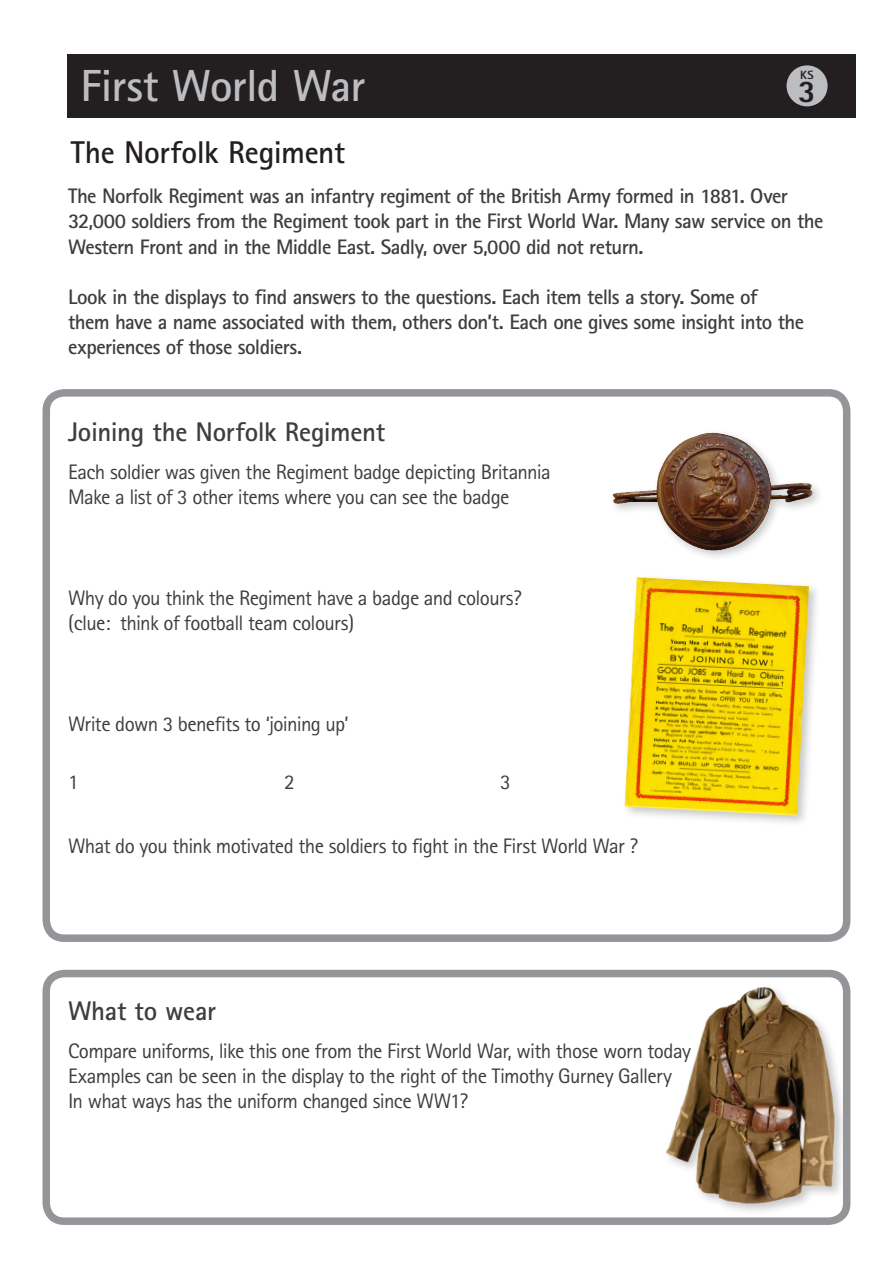
<style>
.page{position:relative;width:893px;height:1263px;background:#fff}
.page>*{position:absolute;margin:0;border:0;box-sizing:border-box;transform-origin:0 0}
.t1{font:700 45px "Rotis Sans Serif";letter-spacing:-.02em;color:#bcbdc0}
.t2{font:700 31.5px "Rotis Sans Serif";letter-spacing:-.01em;color:#231f20}
.t3{font:800 31.5px "Rotis Sans Serif";color:#231f20}
.t4{font:700 27px "Rotis Sans Serif";letter-spacing:-.01em;color:#3e3e3f}
.t5{font:21px "Rotis Sans Serif";letter-spacing:-.03em;color:#3e3e3f}
.t6{font:700 21px/25.2px "Rotis Sans Serif";letter-spacing:-.03em;color:#3e3e3f}
.t7{font:800 12px "Rotis Sans Serif";color:#231f20}
</style>
<div class="page">
<div style="left:43px;top:389px;width:807px;height:553px;border:8px solid #939598;border-radius:18px"></div>
<img style="left:612px;top:432px;width:207px;height:125px">
<div style="left:621px;top:574px;width:200px;height:254px;background:#231f20;opacity:.25"></div>
<img style="left:625px;top:577px;width:184px;height:239px">
<img style="left:649px;top:969px;width:202px;height:247px">
<div style="left:43px;top:970px;width:807px;height:255px;border:8px solid #939598;border-radius:18px"></div>
<div style="left:67px;top:54px;width:789px;height:64px;background:#231f20"></div>
<div style="left:786px;top:65px;width:42px;height:41px;background:#bcbdc0;border-radius:50%"></div>
<p class="t1" style="left:80px;top:57px;width:287px">First World War</p>
<p class="t3" style="left:798px;top:71px;width:19px">3</p>
<p class="t2" style="left:71px;top:132px;width:276px">The Norfolk Regiment</p>
<p class="t7" style="left:800px;top:67px;width:15px">KS</p>
<p class="t6" style="left:68px;top:183px;width:757px">The Norfolk Regiment was an infantry regiment of the British Army formed in 1881. Over<br>32,000 soldiers from the Regiment took part in the First World War. Many saw service on the<br>Western Front and in the Middle East. Sadly, over 5,000 did not return.</p>
<p class="t6" style="left:68px;top:284px;width:738px">Look in the displays to find answers to the questions. Each item tells a story. Some of them have a name associated with them, others don’t. Each one gives some insight into the experiences of those soldiers.</p>
<p class="t4" style="left:68px;top:414px;width:319px">Joining the Norfolk Regiment</p>
<p class="t5" style="left:68px;top:459px;width:484px">Each soldier was given the Regiment badge depicting Britannia</p>
<p class="t5" style="left:68px;top:484px;width:443px">Make a list of 3 other items where you can see the badge</p>
<p class="t5" style="left:68px;top:585px;width:455px">Why do you think the Regiment have a badge and colours?</p>
<p class="t5" style="left:68px;top:610px;width:288px">(clue: think of football team colours)</p>
<p class="t5" style="left:68px;top:711px;width:282px">Write down 3 benefits to ‘joining up’</p>
<p class="t5" style="left:68px;top:770px;width:12px">1</p>
<p class="t5" style="left:284px;top:770px;width:12px">2</p>
<p class="t5" style="left:500px;top:770px;width:12px">3</p>
<p class="t5" style="left:68px;top:833px;width:571px">What do you think motivated the soldiers to fight in the First World War ?</p>
<p class="t4" style="left:68px;top:993px;width:150px">What to wear</p>
<p class="t5" style="left:68px;top:1038px;width:624px">Compare uniforms, like this one from the First World War, with those worn today</p>
<p class="t5" style="left:68px;top:1063px;width:606px">Examples can be seen in the display to the right of the Timothy Gurney Gallery</p>
<p class="t5" style="left:68px;top:1088px;width:401px">In what ways has the uniform changed since WW1?</p>
</div>
